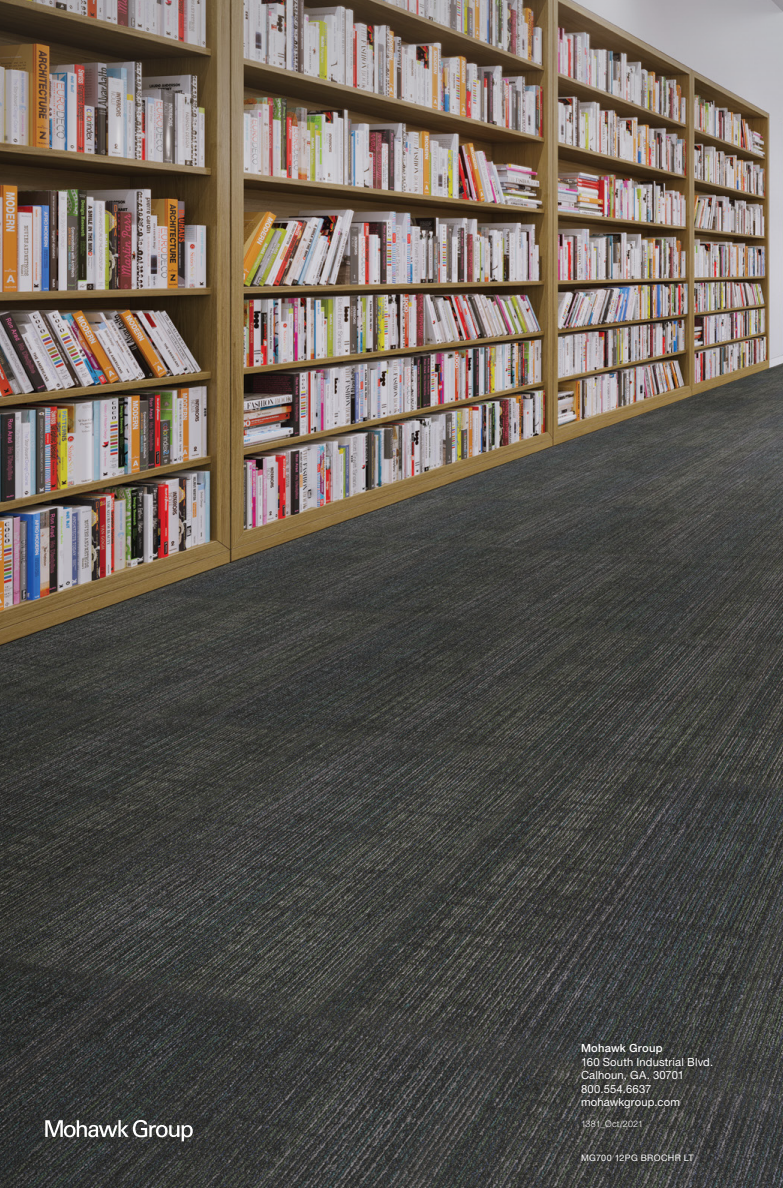
<style>
.page{position:relative;width:783px;height:1188px;background:#fff}
.page>*{position:absolute;margin:0;border:0;box-sizing:border-box;transform-origin:0 0}
.t1{font:11.25px/13.5px "Helvetica Neue LT Std";letter-spacing:.015em;color:#fff}
.t2{font:500 11.25px "Helvetica Neue LT Std";letter-spacing:.02em;color:#fff}
.t3{font:9px "Helvetica Neue LT Std";letter-spacing:.04em;color:#fff}
.t4{font:300 9px "Helvetica Neue LT Std";letter-spacing:.01em;color:#fff}
</style>
<div class="page">
<img style="left:0;top:360px;width:783px;height:417px">
<svg style="left:0;top:777px;width:783px;height:411px;background:#3e3f3d"></svg>
<img style="left:0;top:0;width:783px;height:360px">
<div style="left:576px;top:1039px;width:141px;height:95px;background:#000;opacity:.5"></div>
<div style="left:576px;top:1149px;width:123px;height:17px;background:#000;opacity:.5"></div>
<svg style="left:45px;top:1120px;width:148px;height:21px"></svg>
<p class="t2" style="left:581px;top:1042px;width:83px">Mohawk Group</p>
<p class="t1" style="left:581px;top:1055px;width:134px">160 South Industrial Blvd.<br>Calhoun, GA. 30701<br>800.554.6637 mohawkgroup.com</p>
<p class="t4" style="left:581px;top:1119px;width:64px">1381_Oct/2021</p>
<p class="t3" style="left:581px;top:1152px;width:114px">MG700 12PG BROCHR LT</p>
</div>
